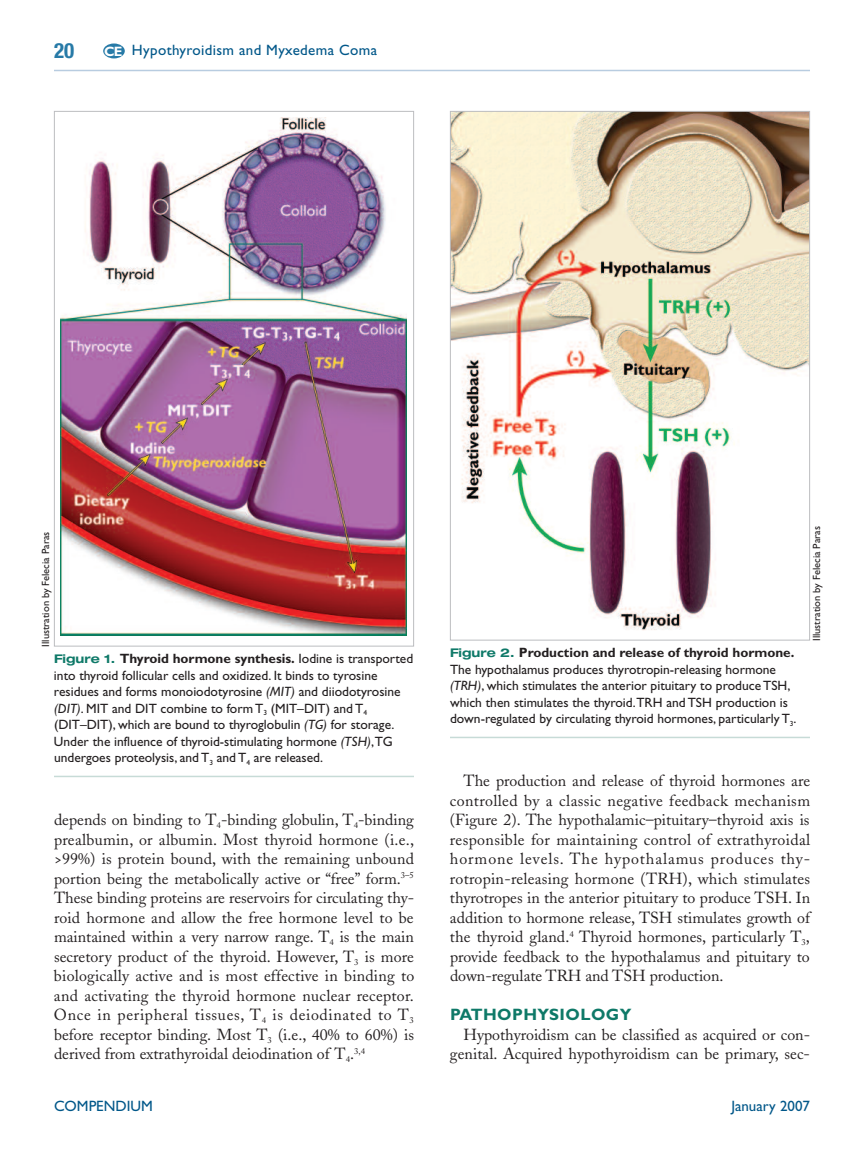
<style>
.page{position:relative;width:864px;height:1161px;background:#fff}
.page>*{position:absolute;margin:0;border:0;box-sizing:border-box;transform-origin:0 0}
.t1{font:700 condensed 21px "Helvetica Neue";color:#277aa7}
.t2{font:700 16.5px "Gill Sans";letter-spacing:.025em;color:#0e7968}
.t3{font:15.9px/19.5px "Adobe Caslon";color:#231f20;text-align:justify}
.t4{font:15px "Gill Sans";letter-spacing:.025em;color:#005789}
.t5{font:15px "Gill Sans";color:#005789}
.t6{font:13.5px/16.5px "Gill Sans";color:#231f20}
.t7{font:10.5px "Gill Sans";color:#231f20}
.s1{font-weight:700;font-size:13.65px;color:#fff}
.s2{font-family:"Helvetica Neue";font-weight:700;font-stretch:expanded;font-size:12px;color:#0e7968}
.s3{font-weight:700}
.s4{font-style:italic}
</style>
<div class="page">
<hr style="left:54px;top:70px;width:756px;height:1px;background:#b8cce0">
<div style="left:103px;top:44px;width:22px;height:14px;background:#277aa7;border-radius:50%"></div>
<img style="left:61px;top:118px;width:346px;height:517px">
<hr style="left:54px;top:776px;width:360px;height:1px;background:#c7dbd7">
<img style="left:452px;top:113px;width:356px;height:518px">
<hr style="left:450px;top:737px;width:360px;height:1px;background:#c7dbd7">
<h1 class="t1" style="left:54px;top:43px;width:22px">20</h1>
<p class="t4" style="left:104px;top:44px;width:275px"><span class="s1">CE</span> Hypothyroidism and Myxedema Coma</p>
<p class="t7" style="left:42px;top:647px;width:116px;rotate:-90deg">Illustration by Felecia Paras</p>
<p class="t6" style="left:54px;top:652px;width:361px"><span class="s2">Figure 1.</span> <span class="s3">Thyroid hormone synthesis.</span> Iodine is transported into thyroid follicular cells and oxidized. It binds to tyrosine residues and forms monoiodotyrosine <span class="s4">(MIT)</span> and diiodotyrosine <span class="s4">(DIT)</span>. MIT and DIT combine to form T<sub>3</sub> (MIT–DIT) and T<sub>4 </sub>(DIT–DIT), which are bound to thyroglobulin <span class="s4">(TG)</span> for storage.<br>Under the influence of thyroid-stimulating hormone <span class="s4">(TSH)</span>,TG undergoes proteolysis, and T<sub>3</sub> and T<sub>4</sub> are released.</p>
<p class="t3" style="left:54px;top:812px;width:362px">depends on binding to T<sub>4</sub>-binding globulin, T<sub>4</sub>-binding prealbumin, or albumin. Most thyroid hormone (i.e., &gt;99%) is protein bound, with the remaining unbound portion being the metabolically active or “free” form.<sup>3–5<br></sup>These binding proteins are reservoirs for circulating thy&shy;roid hormone and allow the free hormone level to be maintained within a very narrow range. T<sub>4</sub> is the main secretory product of the thyroid. However, T<sub>3</sub> is more biologically active and is most effective in binding to and activating the thyroid hormone nuclear receptor.<br>Once in peripheral tissues, T<sub>4</sub> is deiodinated to T<sub>3 </sub>before receptor binding. Most T<sub>3</sub> (i.e., 40% to 60%) is derived from extrathyroidal deiodination of T<sub>4</sub>.<sup>3,4</sup></p>
<p class="t6" style="left:450px;top:646px;width:348px"><span class="s2">Figure 2.</span> <span class="s3">Production and release of thyroid hormone.<br></span>The hypothalamus produces thyrotropin-releasing hormone <span class="s4">(TRH)</span>, which stimulates the anterior pituitary to produce TSH, which then stimulates the thyroid.TRH and TSH production is down-regulated by circulating thyroid hormones, particularly T<sub>3</sub>.</p>
<p class="t7" style="left:813px;top:641px;width:116px;rotate:-90deg">Illustration by Felecia Paras</p>
<p class="t3" style="left:450px;top:773px;width:362px;text-indent:14px">The production and release of thyroid hormones are controlled by a classic negative feedback mechanism (Figure 2). The hypothalamic–pituitary–thyroid axis is responsible for maintaining control of extrathyroidal hormone levels. The hypothalamus produces thy&shy;rotropin-releasing hormone (TRH), which stimulates thyrotropes in the anterior pituitary to produce TSH. In addition to hormone release, TSH stimulates growth of the thyroid gland.<sup>4</sup> Thyroid hormones, particularly T<sub>3</sub>, provide feedback to the hypothalamus and pituitary to down-regulate TRH and TSH production.</p>
<p class="t2" style="left:450px;top:1008px;width:183px">PATHOPHYSIOLOGY</p>
<p class="t3" style="left:450px;top:1027px;width:362px;text-align:right">Hypothyroidism can be classified as acquired or con&shy;genital. Acquired hypothyroidism can be primary, sec-</p>
<p class="t5" style="left:54px;top:1100px;width:100px">COMPENDIUM</p>
<p class="t5" style="left:731px;top:1100px;width:80px">January 2007</p>
</div>
